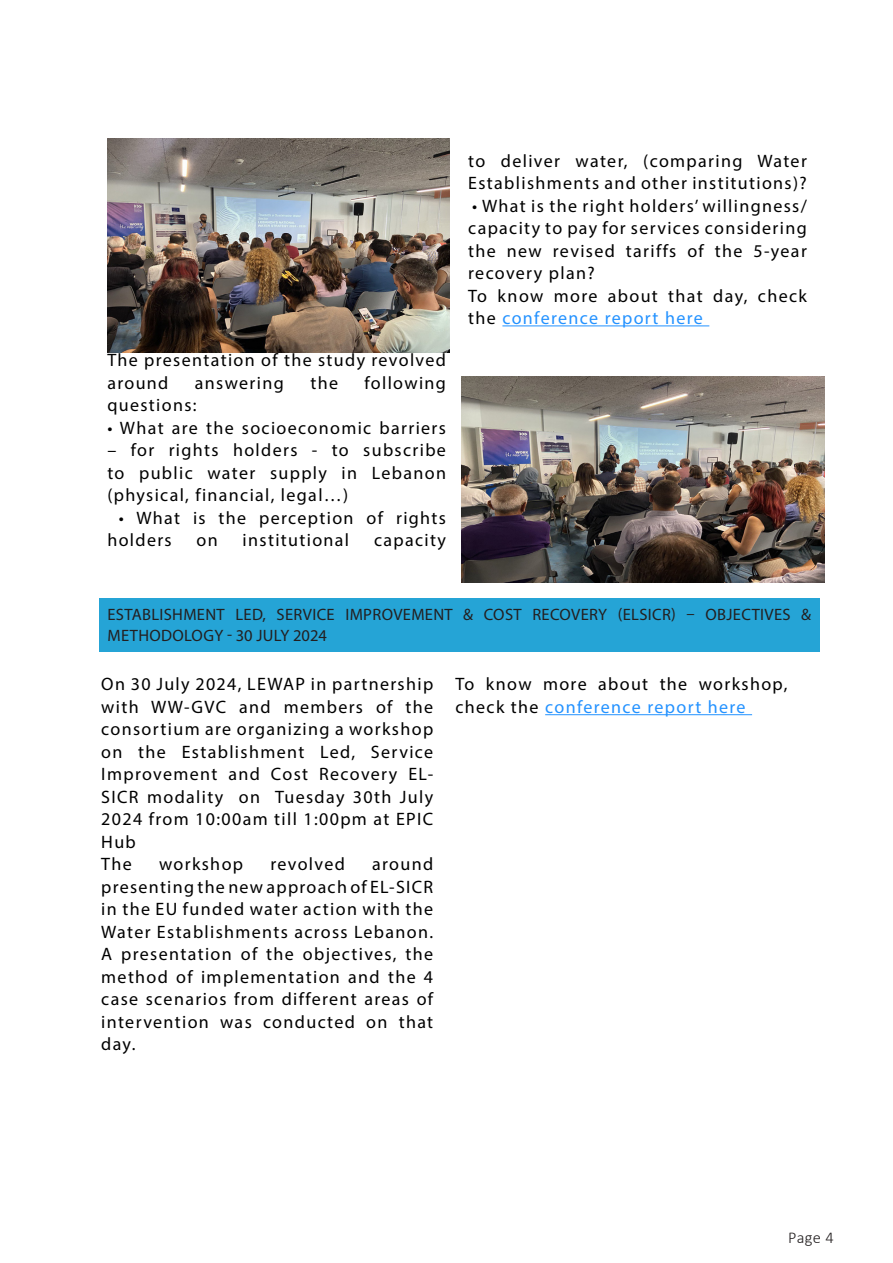
<style>
.page{position:relative;width:893px;height:1263px;background:#fff}
.page>*{position:absolute;margin:0;border:0;box-sizing:border-box;transform-origin:0 0}
.t1{font:18px/22.5px "Myriad Pro";letter-spacing:.075em;color:#000}
.t2{font:16.5px/21px "Myriad Pro";letter-spacing:.02em;color:#231f20}
.t3{font:300 16.5px "Calibri";color:#231f20}
.s1{color:#2392ff}
</style>
<div class="page">
<hr style="left:502px;top:325px;width:207px;height:1px;background:#2392ff">
<img style="left:107px;top:139px;width:342px;height:213px">
<img style="left:461px;top:376px;width:364px;height:207px">
<div style="left:99px;top:598px;width:721px;height:53px;background:#25a4d6"></div>
<hr style="left:545px;top:714px;width:207px;height:1px;background:#2392ff">
<p class="t1" style="left:107px;top:349px;width:340px">The presentation of the study revolved around</p>
<p class="t1" style="left:195px;top:371px;width:90px">answering</p>
<p class="t1" style="left:310px;top:371px;width:29px">the</p>
<p class="t1" style="left:364px;top:371px;width:83px">following</p>
<p class="t1" style="left:107px;top:394px;width:91px">questions:</p>
<p class="t1" style="left:107px;top:416px;width:340px">• What are the socioeconomic barriers</p>
<p class="t1" style="left:107px;top:439px;width:340px;text-align:justify">– for rights holders - to subscribe to public water supply in Lebanon (physical, financial, legal…)</p>
<p class="t1" style="left:107px;top:506px;width:340px;text-indent:12px">• What is the perception of rights holders</p>
<p class="t1" style="left:197px;top:529px;width:23px">on</p>
<p class="t1" style="left:243px;top:529px;width:108px">institutional</p>
<p class="t1" style="left:374px;top:529px;width:73px">capacity</p>
<p class="t1" style="left:468px;top:149px;width:340px">to deliver water, (comparing Water<br>Establishments and other institutions)?</p>
<p class="t1" style="left:468px;top:194px;width:340px;text-align:justify">• What is the right holders’ willingness/ capacity to pay for services considering the new revised tariffs of the 5-year recovery plan?</p>
<p class="t1" style="left:468px;top:284px;width:340px">To know more about that day, check the <span class="s1">conference report here</span></p>
<p class="t2" style="left:108px;top:604px;width:705px">ESTABLISHMENT LED, SERVICE IMPROVEMENT &amp; COST RECOVERY (ELSICR) – OBJECTIVES &amp;<br>METHODOLOGY - 30 JULY 2024</p>
<p class="t1" style="left:101px;top:673px;width:333px;text-align:justify">On 30 July 2024, LEWAP in partnership with WW-GVC and members of the consortium are organizing a workshop on the Establishment Led, Service Improvement and Cost Recovery EL-SICR modality on Tuesday 30th July 2024 from 10:00am till 1:00pm at EPIC Hub</p>
<p class="t1" style="left:101px;top:853px;width:32px">The</p>
<p class="t1" style="left:159px;top:853px;width:86px">workshop</p>
<p class="t1" style="left:270px;top:853px;width:76px">revolved</p>
<p class="t1" style="left:455px;top:673px;width:333px">To know more about the workshop, check the <span class="s1">conference report here</span></p>
<p class="t1" style="left:101px;top:853px;width:333px;text-align:justify;text-indent:271px">around presenting the new approach of EL-SICR in the EU funded water action with the Water Establishments across Lebanon.<br>A presentation of the objectives, the method of implementation and the 4 case scenarios from different areas of intervention was conducted on that day.</p>
<p class="t3" style="left:788px;top:1227px;width:47px">Page 4</p>
</div>
